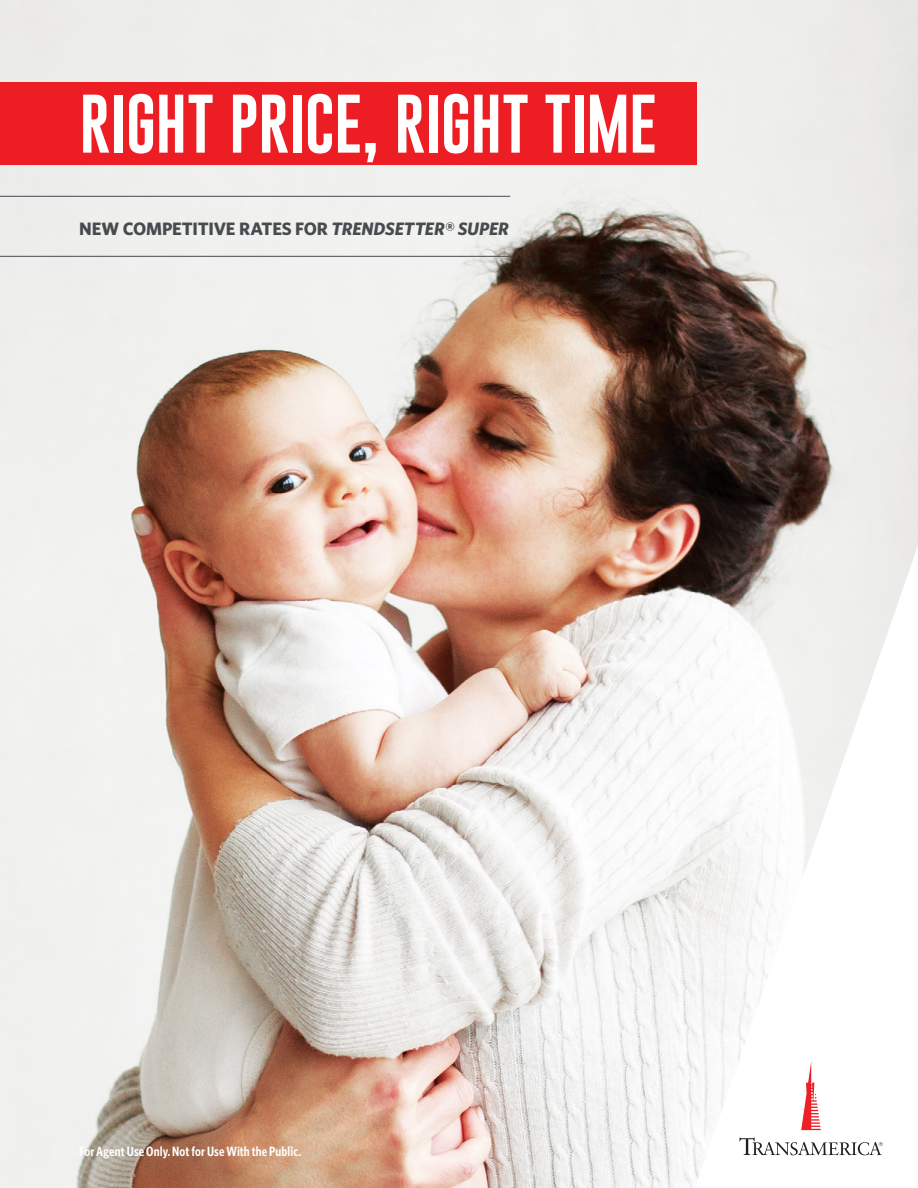
<style>
.page{position:relative;width:918px;height:1188px;background:#fff}
.page>*{position:absolute;margin:0;border:0;box-sizing:border-box;transform-origin:0 0}
.t1{font:60.6px "Gobold";letter-spacing:-.015em;color:#fff}
.t2{font:700 18px "Whitney";letter-spacing:-.01em;color:#474b4f}
.t3{font:600 13.5px "Whitney Condensed";letter-spacing:.01em;color:#fff}
.s1{font-style:italic}
</style>
<div class="page">
<img style="left:0;top:0;width:918px;height:1188px">
<svg style="left:695px;top:545px;width:223px;height:643px"></svg>
<svg style="left:739px;top:1138px;width:144px;height:17px"></svg>
<svg style="left:801px;top:1061px;width:20px;height:69px"></svg>
<div style="left:0;top:83px;width:697px;height:82px;background:#ed1d24"></div>
<hr style="left:0;top:256px;width:510px;height:1px;background:#474b4f">
<hr style="left:0;top:196px;width:510px;height:1px;background:#474b4f">
<h1 class="t1" style="left:79px;top:85px;width:579px">RIGHT PRICE, RIGHT TIME</h1>
<p class="t2" style="left:79px;top:217px;width:431px">NEW COMPETITIVE RATES FOR <span class="s1">TRENDSETTER® SUPER</span></p>
<p class="t3" style="left:79px;top:1143px;width:223px">For Agent Use Only. Not for Use With the Public.</p>
</div>
